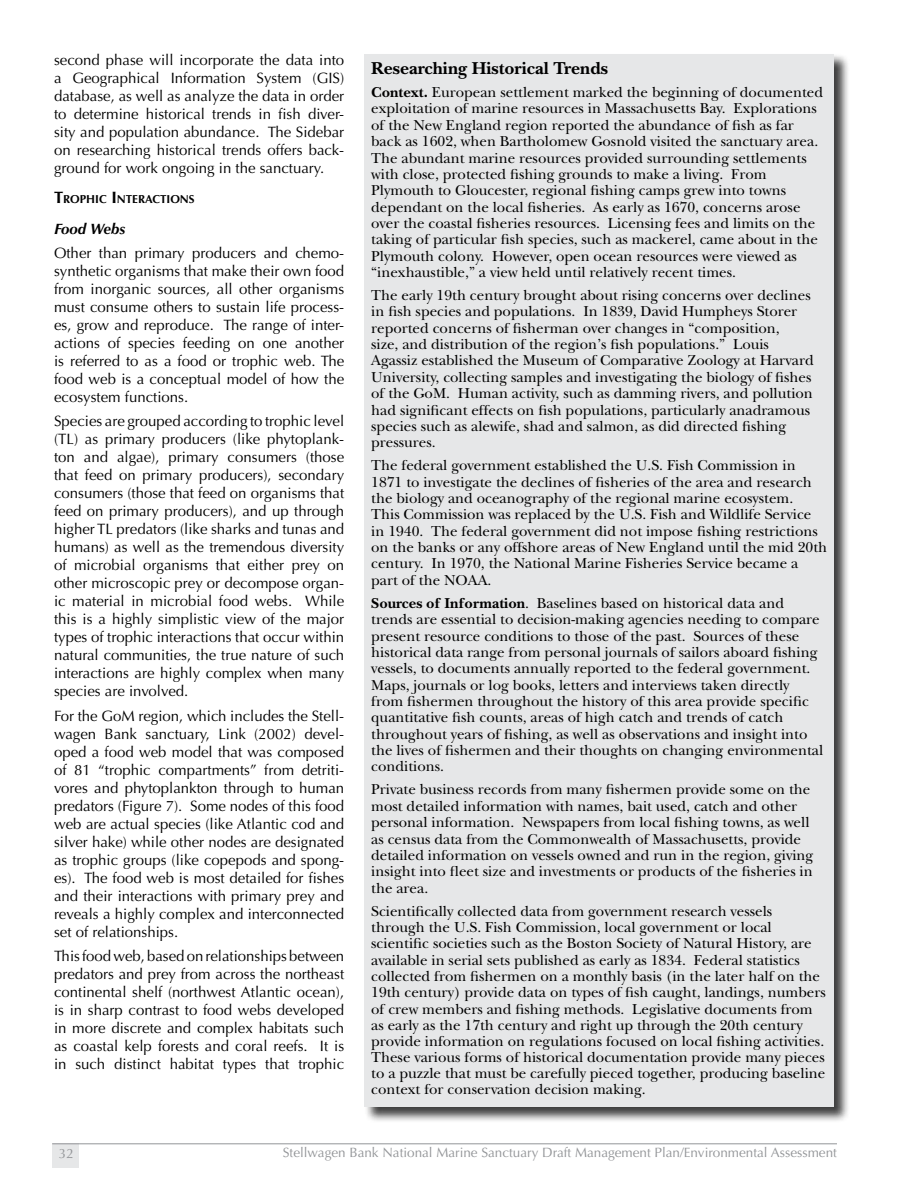
<style>
.page{position:relative;width:918px;height:1188px;background:#fff}
.page>*{position:absolute;margin:0;border:0;box-sizing:border-box;transform-origin:0 0}
.t1{font:700 18px "New Baskerville";color:#000}
.t2{font:15px/16.4px "New Baskerville";color:#000}
.t3{font:15px/18px "Optima";color:#000;text-align:justify}
.t4{font:italic 700 15px "Optima";color:#000}
.t5{font:13.5px "Optima";color:#939598}
.t6{font:700 11.55px "Optima";color:#000}
.s1{font-size:16.5px}
.s2{font-weight:700}
</style>
<div class="page">
<div style="left:52px;top:1144px;width:27px;height:24px;background:#e6e7e8"></div>
<hr style="left:52px;top:1144px;width:785px;height:1px;background:#939598">
<div style="left:364px;top:53px;width:503px;height:1076px;background:#000;opacity:.75"></div>
<div style="left:364px;top:54px;width:470px;height:1053px;background:#e6e7e8"></div>
<p class="t3" style="left:54px;top:51px;width:292px">second phase will incorporate the data into a Geographical Information System (GIS) database, as well as analyze the data in order to determine historical trends in fish diver&shy;sity and population abundance. The Sidebar on researching historical trends offers back&shy;ground for work ongoing in the sanctuary.</p>
<p class="t6" style="left:54px;top:193px;width:142px"><span class="s1">T</span>ROPH IC <span class="s1">I</span> NTERACTIONS</p>
<p class="t4" style="left:54px;top:220px;width:73px">Food Webs</p>
<p class="t3" style="left:54px;top:244px;width:292px">Other than primary producers and chemo&shy;synthetic organisms that make their own food from inorganic sources, all other organisms must consume others to sustain life process&shy;es, grow and reproduce. The range of inter&shy;actions of species feeding on one another is referred to as a food or trophic web. The food web is a conceptual model of how the ecosystem functions.</p>
<p class="t3" style="left:54px;top:413px;width:292px">Species are grouped according to trophic level (TL) as primary producers (like phytoplank&shy;ton and algae), primary consumers (those that feed on primary producers), secondary consumers (those that feed on organisms that feed on primary producers), and up through higher TL predators (like sharks and tunas and humans) as well as the tremendous diversity of microbial organisms that either prey on other microscopic prey or decompose organ&shy;ic material in microbial food webs. While this is a highly simplistic view of the major types of trophic interactions that occur within natural communities, the true nature of such interactions are highly complex when many species are involved.</p>
<p class="t3" style="left:54px;top:707px;width:292px">For the GoM region, which includes the Stell&shy;wagen Bank sanctuary, Link (2002) devel&shy;oped a food web model that was composed of 81 “trophic compartments” from detriti&shy;vores and phytoplankton through to human predators (Figure 7). Some nodes of this food web are actual species (like Atlantic cod and silver hake) while other nodes are designated as trophic groups (like copepods and spong&shy;es). The food web is most detailed for fishes and their interactions with primary prey and reveals a highly complex and interconnected set of relationships.</p>
<p class="t3" style="left:54px;top:948px;width:292px">This food web, based on relationships between predators and prey from across the northeast continental shelf (northwest Atlantic ocean), is in sharp contrast to food webs developed in more discrete and complex habitats such as coastal kelp forests and coral reefs. It is in such distinct habitat types that trophic</p>
<p class="t1" style="left:371px;top:58px;width:238px">Researching Historical Trends</p>
<p class="t2" style="left:371px;top:84px;width:453px"><span class="s2">Context.</span> European settlement marked the beginning of documented exploitation of marine resources in Massachusetts Bay. Explorations of the New England region reported the abundance of fish as far back as 1602, when Bartholomew Gosnold visited the sanctuary area.<br>The abundant marine resources provided surrounding settlements with close, protected fishing grounds to make a living. From Plymouth to Gloucester, regional fishing camps grew into towns dependant on the local fisheries. As early as 1670, concerns arose over the coastal fisheries resources. Licensing fees and limits on the taking of particular fish species, such as mackerel, came about in the Plymouth colony. However, open ocean resources were viewed as “inexhaustible,” a view held until relatively recent times.</p>
<p class="t2" style="left:371px;top:287px;width:444px">The early 19th century brought about rising concerns over declines in fish species and populations. In 1839, David Humpheys Storer reported concerns of fisherman over changes in “composition,<br>size, and distribution of the region’s fish populations.” Louis Agassiz established the Museum of Comparative Zoology at Harvard University, collecting samples and investigating the biology of fishes of the GoM. Human activity, such as damming rivers, and pollution had significant effects on fish populations, particularly anadramous species such as alewife, shad and salmon, as did directed fishing pressures.</p>
<p class="t2" style="left:371px;top:457px;width:458px">The federal government established the U.S. Fish Commission in 1871 to investigate the declines of fisheries of the area and research the biology and oceanography of the regional marine ecosystem.<br>This Commission was replaced by the U.S. Fish and Wildlife Service in 1940. The federal government did not impose fishing restrictions on the banks or any offshore areas of New England until the mid 20th century. In 1970, the National Marine Fisheries Service became a part of the NOAA.</p>
<p class="t2" style="left:371px;top:595px;width:454px"><span class="s2">Sources of Information</span>. Baselines based on historical data and trends are essential to decision-making agencies needing to compare present resource conditions to those of the past. Sources of these historical data range from personal journals of sailors aboard fishing vessels, to documents annually reported to the federal government.<br>Maps, journals or log books, letters and interviews taken directly from fishermen throughout the history of this area provide specific quantitative fish counts, areas of high catch and trends of catch throughout years of fishing, as well as observations and insight into the lives of fishermen and their thoughts on changing environmental conditions.</p>
<p class="t2" style="left:371px;top:782px;width:444px">Private business records from many fishermen provide some on the most detailed information with names, bait used, catch and other personal information. Newspapers from local fishing towns, as well as census data from the Commonwealth of Massachusetts, provide detailed information on vessels owned and run in the region, giving insight into fleet size and investments or products of the fisheries in the area.</p>
<p class="t2" style="left:371px;top:903px;width:456px">Scientifically collected data from government research vessels through the U.S. Fish Commission, local government or local scientific societies such as the Boston Society of Natural History, are available in serial sets published as early as 1834. Federal statistics collected from fishermen on a monthly basis (in the later half on the 19th century) provide data on types of fish caught, landings, numbers of crew members and fishing methods. Legislative documents from as early as the 17th century and right up through the 20th century provide information on regulations focused on local fishing activities.<br>These various forms of historical documentation provide many pieces to a puzzle that must be carefully pieced together, producing baseline context for conservation decision making.</p>
<p class="t5" style="left:59px;top:1145px;width:17px">32</p>
<p class="t5" style="left:283px;top:1145px;width:556px">Stellwagen Bank National Marine Sanctuary Draft Management Plan/Environmental Assessment</p>
</div>
